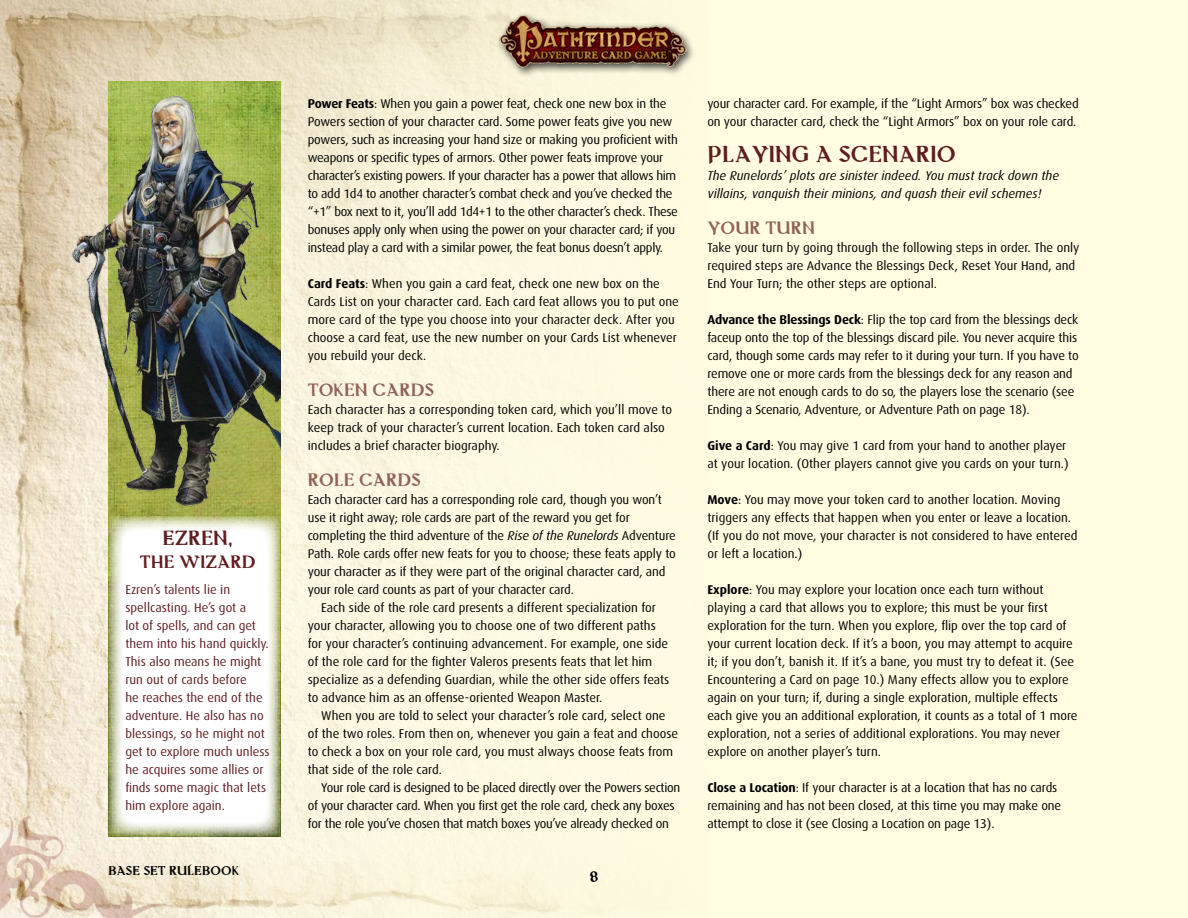
<style>
.page{position:relative;width:1188px;height:918px;background:#fffce2}
.page>*{position:absolute;margin:0;border:0;box-sizing:border-box;transform-origin:0 0}
.t1{font:27px "Masoch Dirach";color:#601d20}
.t2{font:24px "Masoch Dirach";color:#601d20}
.t3{font:21px "Masoch Dirach";color:#906357}
.t4{font:21px "Masoch Dirach";color:#601d20}
.t5{font:18px "Masoch Dirach";color:#000}
.t6{font:15px "Masoch Dirach";color:#000}
.t7{font:12.75px/18px "Dax";letter-spacing:-.01em;color:#000}
.t8{font:12.75px/18px "Dax";color:#601d20}
.t9{font:italic 12.75px/18px "Dax";color:#000}
.s1{font-weight:700}
.s2{font-style:italic}
</style>
<div class="page">
<img style="left:0;top:0;width:609px;height:918px">
<div style="left:495px;top:11px;width:201px;height:67px;background:#000;opacity:.75"></div>
<img style="left:499px;top:14px;width:187px;height:54px">
<img style="left:0;top:815px;width:177px;height:103px">
<img style="left:46px;top:78px;width:235px;height:472px">
<div style="left:109px;top:516px;width:171px;height:320px;background:#fff"></div>
<h2 class="t2" style="left:163px;top:525px;width:72px">EZREN,</h2>
<h3 class="t4" style="left:140px;top:550px;width:117px">THE WIZARD</h3>
<p class="t8" style="left:125px;top:581px;width:146px">Ezren’s talents lie in spellcasting. He’s got a<br>lot of spells, and can get them into his hand quickly.<br>This also means he might run out of cards before<br>he reaches the end of the adventure. He also has no blessings, so he might not get to explore much unless he acquires some allies or finds some magic that lets him explore again.</p>
<p class="t6" style="left:108px;top:862px;width:133px">BASE SET RULEBOOK</p>
<p class="t7" style="left:308px;top:95px;width:372px"><span class="s1">Power Feats</span>: When you gain a power feat, check one new box in the Powers section of your character card. Some power feats give you new powers, such as increasing your hand size or making you proficient with weapons or specific types of armors. Other power feats improve your character’s existing powers. If your character has a power that allows him to add 1d4 to another character’s combat check and you’ve checked the “+1” box next to it, you’ll add 1d4+1 to the other character’s check. These bonuses apply only when using the power on your character card; if you instead play a card with a similar power, the feat bonus doesn’t apply.</p>
<p class="t7" style="left:308px;top:275px;width:373px"><span class="s1">Card Feats</span>: When you gain a card feat, check one new box on the Cards List on your character card. Each card feat allows you to put one more card of the type you choose into your character deck. After you choose a card feat, use the new number on your Cards List whenever you rebuild your deck.</p>
<h3 class="t3" style="left:308px;top:378px;width:128px">TOKEN CARDS</h3>
<p class="t7" style="left:308px;top:401px;width:366px">Each character has a corresponding token card, which you’ll move to keep track of your character’s current location. Each token card also includes a brief character biography.</p>
<h3 class="t3" style="left:308px;top:468px;width:115px">ROLE CARDS</h3>
<p class="t7" style="left:308px;top:491px;width:356px">Each character card has a corresponding role card, though you won’t</p>
<p class="t7" style="left:308px;top:509px;width:324px">use it right away; role cards are part of the reward you get for</p>
<p class="t7" style="left:308px;top:527px;width:370px">completing the third adventure of the <span class="s2">Rise of the Runelords</span> Adventure</p>
<p class="t7" style="left:308px;top:545px;width:370px">Path. Role cards offer new feats for you to choose; these feats apply to</p>
<p class="t7" style="left:308px;top:563px;width:359px">your character as if they were part of the original character card, and</p>
<p class="t7" style="left:308px;top:581px;width:268px">your role card counts as part of your character card.</p>
<p class="t7" style="left:321px;top:599px;width:336px">Each side of the role card presents a different specialization for</p>
<p class="t7" style="left:308px;top:617px;width:350px">your character, allowing you to choose one of two different paths</p>
<p class="t7" style="left:308px;top:635px;width:362px">for your character’s continuing advancement. For example, one side</p>
<p class="t7" style="left:308px;top:653px;width:346px">of the role card for the fighter Valeros presents feats that let him</p>
<p class="t7" style="left:308px;top:671px;width:363px">specialize as a defending Guardian, while the other side offers feats</p>
<p class="t7" style="left:308px;top:689px;width:296px">to advance him as an offense-oriented Weapon Master.</p>
<p class="t7" style="left:321px;top:707px;width:346px">When you are told to select your character’s role card, select one</p>
<p class="t7" style="left:308px;top:725px;width:372px">of the two roles. From then on, whenever you gain a feat and choose</p>
<p class="t7" style="left:308px;top:743px;width:367px">to check a box on your role card, you must always choose feats from</p>
<p class="t7" style="left:308px;top:761px;width:136px">that side of the role card.</p>
<p class="t7" style="left:321px;top:779px;width:361px">Your role card is designed to be placed directly over the Powers section</p>
<p class="t7" style="left:308px;top:797px;width:368px">of your character card. When you first get the role card, check any boxes</p>
<p class="t7" style="left:308px;top:815px;width:363px">for the role you’ve chosen that match boxes you’ve already checked on</p>
<h3 class="t5" style="left:589px;top:867px;width:12px">8</h3>
<p class="t7" style="left:707px;top:95px;width:373px">your character card. For example, if the “Light Armors” box was checked on your character card, check the “Light Armors” box on your role card.</p>
<h1 class="t1" style="left:707px;top:139px;width:250px">PLAYING A SCENARIO</h1>
<p class="t9" style="left:707px;top:167px;width:353px">The Runelords’ plots are sinister indeed. You must track down the villains, vanquish their minions, and quash their evil schemes!</p>
<h3 class="t3" style="left:707px;top:216px;width:109px">YOUR TURN</h3>
<p class="t7" style="left:707px;top:239px;width:374px">Take your turn by going through the following steps in order. The only required steps are Advance the Blessings Deck, Reset Your Hand, and<br>End Your Turn; the other steps are optional.</p>
<p class="t7" style="left:707px;top:311px;width:373px"><span class="s1">Advance the Blessings Deck</span>: Flip the top card from the blessings deck faceup onto the top of the blessings discard pile. You never acquire this card, though some cards may refer to it during your turn. If you have to remove one or more cards from the blessings deck for any reason and there are not enough cards to do so, the players lose the scenario (see Ending a Scenario, Adventure, or Adventure Path on page 18).</p>
<p class="t7" style="left:707px;top:437px;width:363px"><span class="s1">Give a Card</span>: You may give 1 card from your hand to another player at your location. (Other players cannot give you cards on your turn.)</p>
<p class="t7" style="left:707px;top:491px;width:372px"><span class="s1">Move</span>: You may move your token card to another location. Moving triggers any effects that happen when you enter or leave a location. (If you do not move, your character is not considered to have entered or left a location.)</p>
<p class="t7" style="left:707px;top:581px;width:372px"><span class="s1">Explore</span>: You may explore your location once each turn without playing a card that allows you to explore; this must be your first exploration for the turn. When you explore, flip over the top card of your current location deck. If it’s a boon, you may attempt to acquire it; if you don’t, banish it. If it’s a bane, you must try to defeat it. (See Encountering a Card on page 10.) Many effects allow you to explore again on your turn; if, during a single exploration, multiple effects each give you an additional exploration, it counts as a total of 1 more exploration, not a series of additional explorations. You may never explore on another player’s turn.</p>
<p class="t7" style="left:707px;top:779px;width:355px"><span class="s1">Close a Location</span>: If your character is at a location that has no cards remaining and has not been closed, at this time you may make one attempt to close it (see Closing a Location on page 13).</p>
</div>
